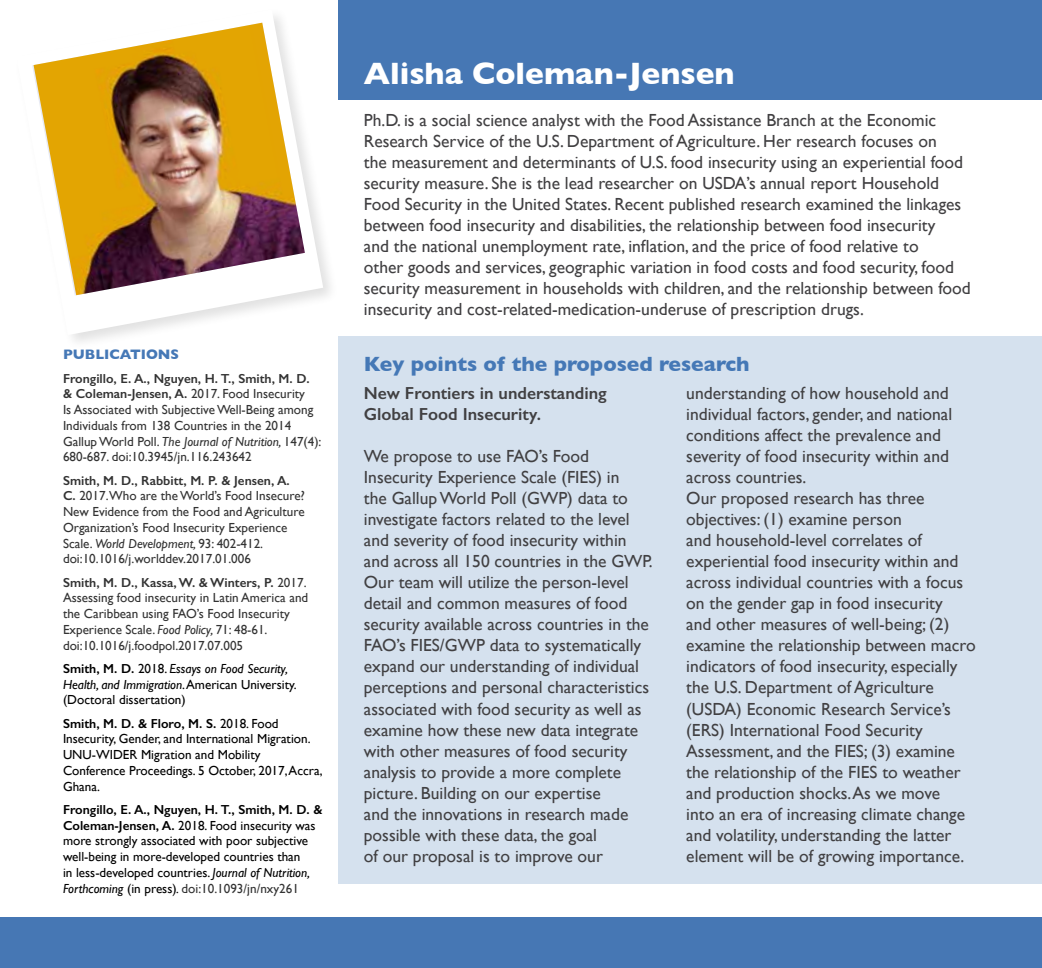
<style>
.page{position:relative;width:1042px;height:968px;background:#fff}
.page>*{position:absolute;margin:0;border:0;box-sizing:border-box;transform-origin:0 0}
.t1{font:700 31.5px "Gill Sans";color:#fff}
.t2{font:700 21px "Gill Sans";color:#4578b6}
.t3{font:17.5px/21px "Gill Sans";color:#414042}
.t4{font:600 17.5px/21px "Gill Sans";color:#414042}
.t5{font:700 14px "Gill Sans";color:#4578b6}
.t6{font:13.12px/15.8px "Gill Sans";color:#333}
.t7{font:13.12px/15.8px "Gill Sans";color:#000}
.s1{font-weight:600}
.s2{font-style:italic}
.s3{color:#333}
</style>
<div class="page">
<div style="left:0;top:916px;width:1042px;height:51px;background:#4677b4"></div>
<div style="left:338px;top:0;width:704px;height:99px;background:#4677b4"></div>
<div style="left:338px;top:336px;width:704px;height:547px;background:#d5e1ee"></div>
<div style="left:14px;top:7px;width:326px;height:344px;background:#fff"></div>
<svg style="left:72px;top:16px;width:251px;height:319px"></svg>
<img style="left:34px;top:23px;width:271px;height:272px">
<p class="t5" style="left:63px;top:343px;width:118px">PUBLICATIONS</p>
<p class="t6" style="left:63px;top:370px;width:260px"><span class="s1">Frongillo, E. A., Nguyen, H. T., Smith, M. D. &amp; Coleman-Jensen, A.</span> 2017. Food Insecurity<br>Is Associated with Subjective Well-Being among Individuals from 138 Countries in the 2014<br>Gallup World Poll. <span class="s2">The Journal of Nutrition,</span> 147(4):<br>680-687. doi:10.3945/jn.116.243642</p>
<p class="t6" style="left:63px;top:472px;width:243px"><span class="s1">Smith, M. D., Rabbitt, M. P. &amp; Jensen, A.<br>C.</span> 2017.Who are the World’s Food Insecure?<br>New Evidence from the Food and Agriculture Organization’s Food Insecurity Experience Scale. <span class="s2">World Development,</span> 93: 402-412. doi:10.1016/j.worlddev.2017.01.006</p>
<p class="t6" style="left:63px;top:574px;width:247px"><span class="s1">Smith, M. D., Kassa, W. &amp; Winters, P.</span> 2017.<br>Assessing food insecurity in Latin America and the Caribbean using FAO’s Food Insecurity Experience Scale. <span class="s2">Food Policy,</span> 71: 48-61. doi:10.1016/j.foodpol.2017.07.005</p>
<p class="t7" style="left:63px;top:660px;width:235px"><span class="s1">Smith, M. D.</span> 2018. <span class="s2">Essays on Food Security,<br>Health, and Immigration</span>. American University. (Doctoral dissertation)</p>
<p class="t7" style="left:63px;top:715px;width:261px"><span class="s1">Smith, M. D. &amp; Floro, M. S.</span> 2018. Food Insecurity, Gender, and International Migration.<br>UNU-WIDER Migration and Mobility Conference Proceedings. 5 October, 2017, Accra, Ghana.</p>
<p class="t7" style="left:63px;top:801px;width:261px"><span class="s1">Frongillo, E. A., Nguyen, H. T., Smith, M. D. &amp; Coleman-Jensen, A.</span> 2018. Food insecurity was more strongly associated with poor subjective well-being in more-developed countries than<br>in less-developed countries. <span class="s2">Journal of Nutrition, Forthcoming</span> (in press)<span class="s2">.</span> <span class="s3">doi:10.1093/jn/nxy261</span></p>
<h1 class="t1" style="left:364px;top:48px;width:372px">Alisha Coleman-Jensen</h1>
<p class="t3" style="left:364px;top:109px;width:608px">Ph.D. is a social science analyst with the Food Assistance Branch at the Economic Research Service of the U.S. Department of Agriculture. Her research focuses on<br>the measurement and determinants of U.S. food insecurity using an experiential food security measure. She is the lead researcher on USDA’s annual report Household Food Security in the United States. Recent published research examined the linkages between food insecurity and disabilities, the relationship between food insecurity<br>and the national unemployment rate, inflation, and the price of food relative to<br>other goods and services, geographic variation in food costs and food security, food security measurement in households with children, and the relationship between food insecurity and cost-related-medication-underuse of prescription drugs.</p>
<p class="t2" style="left:364px;top:346px;width:387px">Key points of the proposed research</p>
<p class="t4" style="left:364px;top:382px;width:244px">New Frontiers in understanding<br>Global Food Insecurity.</p>
<p class="t3" style="left:364px;top:445px;width:290px">We propose to use FAO’s Food Insecurity Experience Scale (FIES) in<br>the Gallup World Poll (GWP) data to investigate factors related to the level and severity of food insecurity within and across all 150 countries in the GWP.<br>Our team will utilize the person-level detail and common measures of food security available across countries in the FAO’s FIES/GWP data to systematically expand our understanding of individual perceptions and personal characteristics associated with food security as well as examine how these new data integrate with other measures of food security analysis to provide a more complete picture. Building on our expertise<br>and the innovations in research made possible with these data, the goal<br>of our proposal is to improve our</p>
<p class="t3" style="left:686px;top:382px;width:291px">understanding of how household and individual factors, gender, and national conditions affect the prevalence and severity of food insecurity within and across countries.<br>Our proposed research has three objectives: (1) examine person<br>and household-level correlates of experiential food insecurity within and across individual countries with a focus on the gender gap in food insecurity<br>and other measures of well-being; (2) examine the relationship between macro indicators of food insecurity, especially the U.S. Department of Agriculture (USDA) Economic Research Service’s (ERS) International Food Security Assessment, and the FIES; (3) examine the relationship of the FIES to weather and production shocks. As we move<br>into an era of increasing climate change and volatility, understanding the latter element will be of growing importance.</p>
</div>
